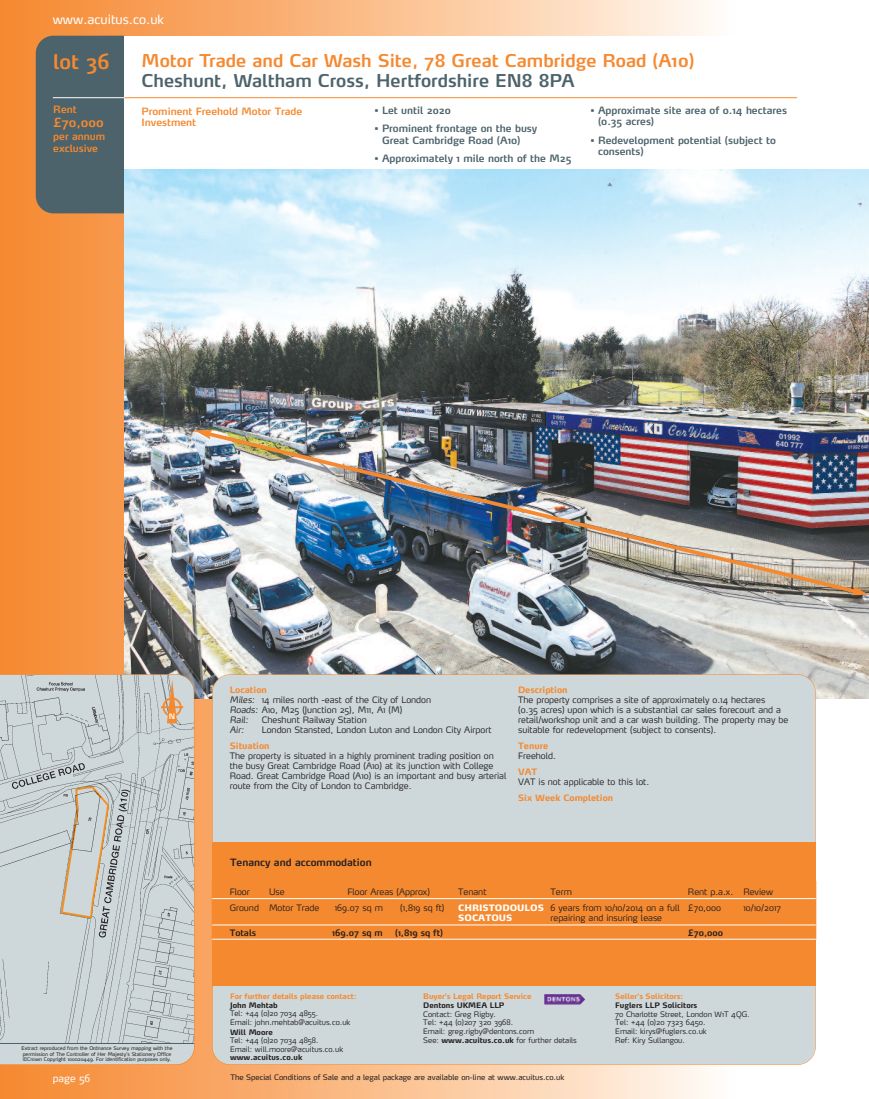
<style>
.page{position:relative;width:869px;height:1099px;background:#fff}
.page>*{position:absolute;margin:0;border:0;box-sizing:border-box;transform-origin:0 0}
.t1{font:600 20px "Max";color:#f58930}
.t2{font:600 17.5px "Max";color:#f58930}
.t3{font:600 17.5px "Max";color:#4c636b}
.t4{font:12.5px "Max";color:#fff}
.t5{font:600 12.5px "Max";color:#f58930}
.t6{font:600 10px/11.2px "Max";color:#4c636b}
.t7{font:600 10px/12px "Max";color:#f58930}
.t8{font:600 10px "Max";color:#231f20}
.t9{font:10px "Max";color:#fff}
.t10{font:300 8.75px/10px "Max";color:#231f20}
.t11{font:700 8.75px "Max";color:#f58930}
.t12{font:600 8.75px "Max";color:#231f20}
.t13{font:900 8.75px/10px "Max";color:#fff}
.t14{font:italic 300 8.75px "Max";color:#231f20}
.t15{font:300 7.5px/8.8px "Max";color:#231f20}
.t16{font:7.5px "Max";color:#231f20}
.t17{font:700 7.5px "Max";color:#f58930}
.t18{font:700 7.5px "Max";color:#231f20}
.t19{font:600 7.38px "Max";color:#fff}
.t20{font:5px/5.6px "Max";color:#231f20}
.s1{font-weight:700;color:#f58930}
.s2{font-style:italic}
.s3{font-weight:700}
</style>
<div class="page">
<div style="left:293px;top:0;width:442px;height:1098px;background:linear-gradient(to right,#fab073,#fefaf5)"></div>
<div style="left:2px;top:0;width:291px;height:1098px;background:linear-gradient(to right,#f58931,#faaf75)"></div>
<hr style="left:0;top:0;width:2px;height:1098px;background:#f58930">
<div style="left:36px;top:36px;width:104px;height:177px;background:#4c636b;border-radius:18px"></div>
<img style="left:124px;top:168px;width:744px;height:530px">
<div style="left:124px;top:36px;width:744px;height:132px;background:#fff"></div>
<div style="left:212px;top:674px;width:602px;height:390px;background:#ced8da;border-radius:18px"></div>
<hr style="left:53px;top:97px;width:71px;height:1px;background:#fff">
<hr style="left:124px;top:97px;width:672px;height:1px;background:#f58930">
<div style="left:212px;top:842px;width:603px;height:143px;background:#f58930"></div>
<svg style="left:0;top:674px;width:194px;height:369px;background:#c6cecf"></svg>
<div style="left:0;top:1044px;width:194px;height:20px;background:#ced8da"></div>
<hr style="left:0;top:1043px;width:194px;height:1px;background:#4c636b">
<hr style="left:161px;top:706px;width:22px;height:2px;background:#f58930">
<svg style="left:162px;top:680px;width:20px;height:43px"></svg>
<img style="left:203px;top:429px;width:656px;height:167px">
<svg style="left:194px;top:430px;width:18px;height:9px"></svg>
<svg style="left:850px;top:586px;width:18px;height:9px"></svg>
<hr style="left:815px;top:880px;width:1px;height:59px;background:#f58930">
<hr style="left:212px;top:898px;width:603px;height:1px;background:#fff">
<hr style="left:212px;top:924px;width:603px;height:1px;background:#fff">
<hr style="left:212px;top:938px;width:603px;height:1px;background:#fff">
<img style="left:544px;top:994px;width:41px;height:10px">
<h3 class="t4" style="left:53px;top:15px;width:113px">www.acuitus.co.uk</h3>
<h1 class="t1" style="left:53px;top:54px;width:58px">lot 36</h1>
<p class="t7" style="left:53px;top:105px;width:25px">Rent</p>
<h3 class="t5" style="left:53px;top:118px;width:52px">£70,000</h3>
<p class="t7" style="left:53px;top:132px;width:53px">per annum exclusive</p>
<h2 class="t2" style="left:141px;top:54px;width:554px">Motor Trade and Car Wash Site, 78 Great Cambridge Road (A10)</h2>
<h2 class="t3" style="left:141px;top:74px;width:434px">Cheshunt, Waltham Cross, Hertfordshire EN8 8PA</h2>
<p class="t7" style="left:141px;top:106px;width:162px;line-height:11.2px">Prominent Freehold Motor Trade<br>Investment</p>
<p class="t6" style="left:374px;top:106px;width:78px">• Let until 2020</p>
<p class="t6" style="left:382px;top:124px;width:157px;text-indent:-7px">• Prominent frontage on the busy<br>Great Cambridge Road (A10)</p>
<p class="t6" style="left:374px;top:154px;width:198px">• Approximately 1 mile north of the M25</p>
<p class="t6" style="left:597px;top:106px;width:190px;text-indent:-8px">• Approximate site area of 0.14 hectares (0.35 acres)</p>
<p class="t6" style="left:597px;top:135px;width:179px;text-indent:-8px">• Redevelopment potential (subject to consents)</p>
<p class="t19" style="left:169px;top:713px;width:8px">N</p>
<p class="t10" style="left:230px;top:685px;width:203px"><span class="s1">Location<br></span><span class="s2">Miles:</span> 14 miles north -east of the City of London<br><span class="s2">Roads:</span> A10, M25 (Junction 25), M11, A1 (M)<br><span class="s2">Rail:</span></p>
<p class="t10" style="left:262px;top:715px;width:106px">Cheshunt Railway Station</p>
<p class="t14" style="left:230px;top:726px;width:16px">Air:</p>
<p class="t10" style="left:262px;top:725px;width:231px">London Stansted, London Luton and London City Airport</p>
<p class="t11" style="left:230px;top:742px;width:41px">Situation</p>
<p class="t10" style="left:230px;top:751px;width:278px">The property is situated in a highly prominent trading position on the busy Great Cambridge Road (A10) at its junction with College Road. Great Cambridge Road (A10) is an important and busy arterial route from the City of London to Cambridge.</p>
<p class="t11" style="left:518px;top:686px;width:51px">Description</p>
<p class="t10" style="left:518px;top:695px;width:271px">The property comprises a site of approximately 0.14 hectares<br>(0.35 acres) upon which is a substantial car sales forecourt and a retail/workshop unit and a car wash building. The property may be suitable for redevelopment (subject to consents).</p>
<p class="t11" style="left:518px;top:742px;width:31px">Tenure</p>
<p class="t10" style="left:518px;top:751px;width:39px">Freehold.</p>
<p class="t11" style="left:518px;top:768px;width:21px">VAT</p>
<p class="t10" style="left:518px;top:777px;width:133px">VAT is not applicable to this lot.</p>
<p class="t11" style="left:518px;top:794px;width:96px">Six Week Completion</p>
<p class="t8" style="left:230px;top:858px;width:143px">Tenancy and accommodation</p>
<p class="t10" style="left:229px;top:887px;width:22px">Floor</p>
<p class="t10" style="left:269px;top:887px;width:17px">Use</p>
<p class="t10" style="left:347px;top:887px;width:84px">Floor Areas (Approx)</p>
<p class="t10" style="left:458px;top:887px;width:30px">Tenant</p>
<p class="t10" style="left:550px;top:887px;width:23px">Term</p>
<p class="t10" style="left:687px;top:887px;width:87px">Rent p.a.x. Review</p>
<p class="t10" style="left:229px;top:903px;width:91px">Ground Motor Trade</p>
<p class="t10" style="left:335px;top:903px;width:49px">169.07 sq m</p>
<p class="t10" style="left:400px;top:903px;width:46px">(1,819 sq ft)</p>
<p class="t13" style="left:458px;top:903px;width:87px">CHRISTODOULOS<br>SOCATOUS</p>
<p class="t10" style="left:550px;top:903px;width:131px">6 years from 10/10/2014 on a full repairing and insuring lease</p>
<p class="t10" style="left:687px;top:903px;width:34px">£70,000</p>
<p class="t10" style="left:743px;top:903px;width:39px">10/10/2017</p>
<p class="t12" style="left:229px;top:929px;width:28px">Totals</p>
<p class="t12" style="left:332px;top:929px;width:52px">169.07 sq m</p>
<p class="t12" style="left:395px;top:929px;width:49px">(1,819 sq ft)</p>
<p class="t12" style="left:687px;top:929px;width:37px">£70,000</p>
<p class="t20" style="left:22px;top:1045px;width:152px">Extract reproduced from the Ordnance Survey mapping with the permission of The Controller of Her Majesty’s Stationery Office ©Crown Copyright 100020449. For identification purposes only.</p>
<p class="t17" style="left:230px;top:993px;width:128px">For further details please contact:</p>
<p class="t18" style="left:230px;top:1002px;width:49px">John Mehtab</p>
<p class="t15" style="left:230px;top:1009px;width:122px">Tel: +44 (0)20 7034 4855.<br>Email: john.mehtab@acuitus.co.uk</p>
<p class="t18" style="left:230px;top:1029px;width:44px">Will Moore</p>
<p class="t15" style="left:230px;top:1036px;width:114px">Tel: +44 (0)20 7034 4858.<br>Email: will.moore@acuitus.co.uk</p>
<p class="t18" style="left:230px;top:1054px;width:74px">www.acuitus.co.uk</p>
<p class="t17" style="left:423px;top:993px;width:110px">Buyer’s Legal Report Service</p>
<p class="t18" style="left:423px;top:1002px;width:83px">Dentons UKMEA LLP</p>
<p class="t15" style="left:423px;top:1010px;width:155px">Contact: Greg Rigby.<br>Tel: +44 (0)207 320 3968.<br>Email: greg.rigby@dentons.com<br>See: <span class="s3">www.acuitus.co.uk</span> for further details</p>
<p class="t9" style="left:53px;top:1074px;width:39px">page 56</p>
<p class="t16" style="left:230px;top:1073px;width:335px">The Special Conditions of Sale and a legal package are available on-line at www.acuitus.co.uk</p>
<p class="t17" style="left:615px;top:993px;width:69px">Seller’s Solicitors:</p>
<p class="t18" style="left:615px;top:1002px;width:83px">Fuglers LLP Solicitors</p>
<p class="t15" style="left:615px;top:1010px;width:136px">70 Charlotte Street, London W1T 4QG.<br>Tel: +44 (0)20 7323 6450.<br>Email: kirys@fuglers.co.uk<br>Ref: Kiry Sullangou.</p>
</div>
